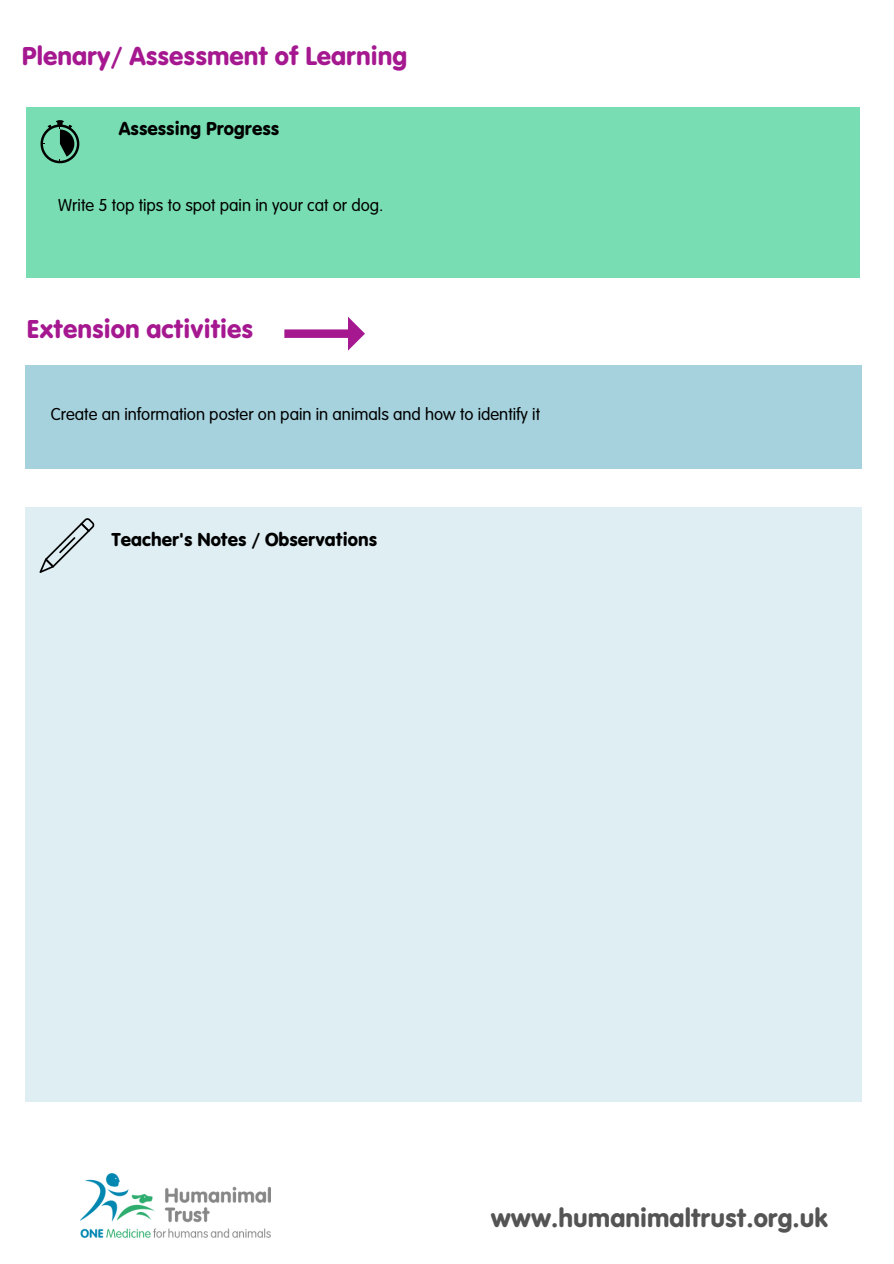
<style>
.page{position:relative;width:894px;height:1264px;background:#fff}
.page>*{position:absolute;margin:0;border:0;box-sizing:border-box;transform-origin:0 0}
.t1{font:27px "VAG Rundschrift D";color:#a51890}
.t2{font:27px "VAG Rundschrift D";color:#545454}
.t3{font:19.5px "VAG Rundschrift D";color:#000}
.t4{font:300 18px "VAG Rundschrift D";color:#000}
</style>
<div class="page">
<div style="left:27px;top:107px;width:832px;height:171px;background:#78ddb2"></div>
<svg style="left:40px;top:120px;width:39px;height:43px"></svg>
<div style="left:25px;top:365px;width:836px;height:103px;background:#a6d2de"></div>
<svg style="left:284px;top:317px;width:81px;height:33px"></svg>
<img style="left:80px;top:1173px;width:190px;height:64px">
<div style="left:25px;top:507px;width:836px;height:595px;background:#deeef3"></div>
<svg style="left:39px;top:518px;width:55px;height:55px"></svg>
<p class="t1" style="left:22px;top:45px;width:387px">Plenary/ Assessment of Learning</p>
<p class="t3" style="left:119px;top:120px;width:162px">Assessing Progress</p>
<p class="t4" style="left:58px;top:198px;width:326px">Write 5 top tips to spot pain in your cat or dog.</p>
<p class="t1" style="left:27px;top:318px;width:228px">Extension activities</p>
<p class="t4" style="left:51px;top:407px;width:490px">Create an information poster on pain in animals and how to identify it</p>
<p class="t3" style="left:111px;top:532px;width:267px">Teacher's Notes / Observations</p>
<h1 class="t2" style="left:490px;top:1207px;width:339px">www.humanimaltrust.org.uk</h1>
</div>
